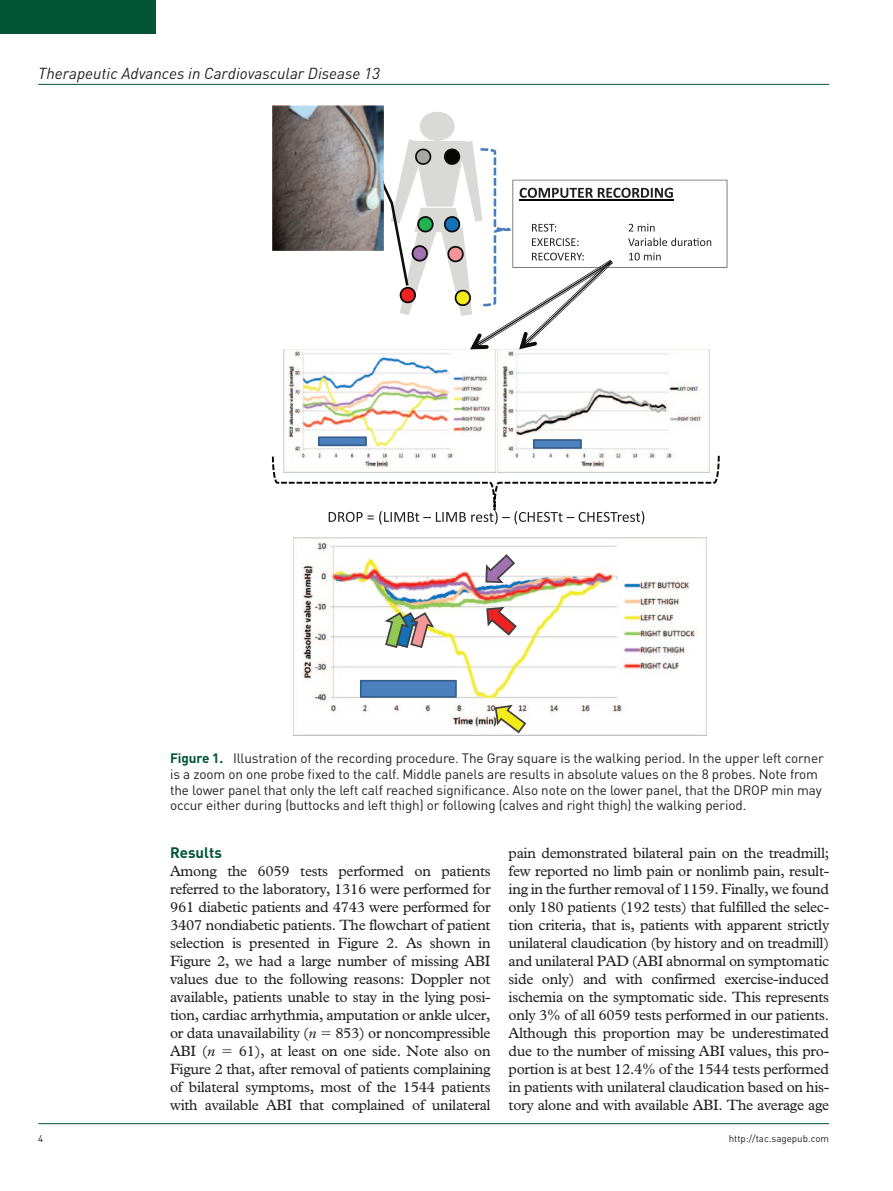
<style>
.page{position:relative;width:893px;height:1191px;background:#fff}
.page>*{position:absolute;margin:0;border:0;box-sizing:border-box;transform-origin:0 0}
.t1{font:italic 15.75px "DIN";color:#231f20}
.t2{font:15px/18px "Plantin Std";letter-spacing:-.02em;color:#231f20;text-align:justify}
.t3{font:700 15px "DIN";color:#015436}
.t4{font:13.5px/15.8px "DIN";letter-spacing:-.01em;color:#231f20}
.t5{font:9.75px "DIN";color:#231f20}
.s1{font-weight:700;color:#015436}
.s2{font-style:italic}
</style>
<div class="page">
<hr style="left:38px;top:84px;width:791px;height:1px;background:#015436">
<hr style="left:38px;top:1123px;width:791px;height:1px;background:#015436">
<div style="left:0;top:0;width:155px;height:34px;background:#015436"></div>
<img style="left:284px;top:349px;width:425px;height:107px">
<svg style="left:318px;top:436px;width:49px;height:10px"></svg>
<svg style="left:533px;top:439px;width:49px;height:10px"></svg>
<img style="left:293px;top:537px;width:413px;height:198px">
<svg style="left:360px;top:680px;width:97px;height:18px;background:#497ab4"></svg>
<svg style="left:495px;top:705px;width:31px;height:28px"></svg>
<svg style="left:486px;top:607px;width:31px;height:28px"></svg>
<svg style="left:485px;top:554px;width:30px;height:29px"></svg>
<svg style="left:385px;top:612px;width:49px;height:36px"></svg>
<svg style="left:272px;top:456px;width:448px;height:68px"></svg>
<div style="left:420px;top:112px;width:35px;height:29px;background:#d9d9d8;border-radius:50%"></div>
<img style="left:273px;top:106px;width:110px;height:145px">
<svg style="left:379px;top:139px;width:348px;height:210px"></svg>
<p class="t1" style="left:38px;top:63px;width:343px">Therapeutic Advances in Cardiovascular Disease 13</p>
<p class="t4" style="left:170px;top:750px;width:655px"><span class="s1">Figure 1.</span> Illustration of the recording procedure. The Gray square is the walking period. In the upper left corner is a zoom on one probe fixed to the calf. Middle panels are results in absolute values on the 8 probes. Note from the lower panel that only the left calf reached significance. Also note on the lower panel, that the DROP min may occur either during (buttocks and left thigh) or following (calves and right thigh) the walking period.</p>
<p class="t3" style="left:170px;top:843px;width:53px">Results</p>
<p class="t2" style="left:170px;top:862px;width:322px">Among the 6059 tests performed on patients referred to the laboratory, 1316 were performed for 961 diabetic patients and 4743 were performed for 3407 nondiabetic patients. The flowchart of patient selection is presented in Figure 2. As shown in Figure 2, we had a large number of missing ABI values due to the following reasons: Doppler not available, patients unable to stay in the lying posi&shy;tion, cardiac arrhythmia, amputation or ankle ulcer, or data unavailability (<span class="s2">n</span></p>
<p class="t2" style="left:335px;top:1024px;width:157px">853) or noncompressible</p>
<p class="t2" style="left:170px;top:1042px;width:47px">ABI (<span class="s2">n</span></p>
<p class="t2" style="left:170px;top:1042px;width:322px;text-indent:69px">61), at least on one side. Note also on Figure 2 that, after removal of patients complaining of bilateral symptoms, most of the 1544 patients with available ABI that complained of unilateral</p>
<p class="t2" style="left:509px;top:844px;width:322px">pain demonstrated bilateral pain on the treadmill; few reported no limb pain or nonlimb pain, result&shy;ing in the further removal of 1159. Finally, we found only 180 patients (192 tests) that fulfilled the selec&shy;tion criteria, that is, patients with apparent strictly unilateral claudication (by history and on treadmill) and unilateral PAD (ABI abnormal on symptomatic side only) and with confirmed exercise-induced ischemia on the symptomatic side. This represents only 3% of all 6059 tests performed in our patients.<br>Although this proportion may be underestimated due to the number of missing ABI values, this pro&shy;portion is at best 12.4% of the 1544 tests performed in patients with unilateral claudication based on his&shy;tory alone and with available ABI. The average age</p>
<p class="t5" style="left:38px;top:1132px;width:7px">4</p>
<p class="t5" style="left:729px;top:1132px;width:102px">http://tac.sagepub.com</p>
</div>
